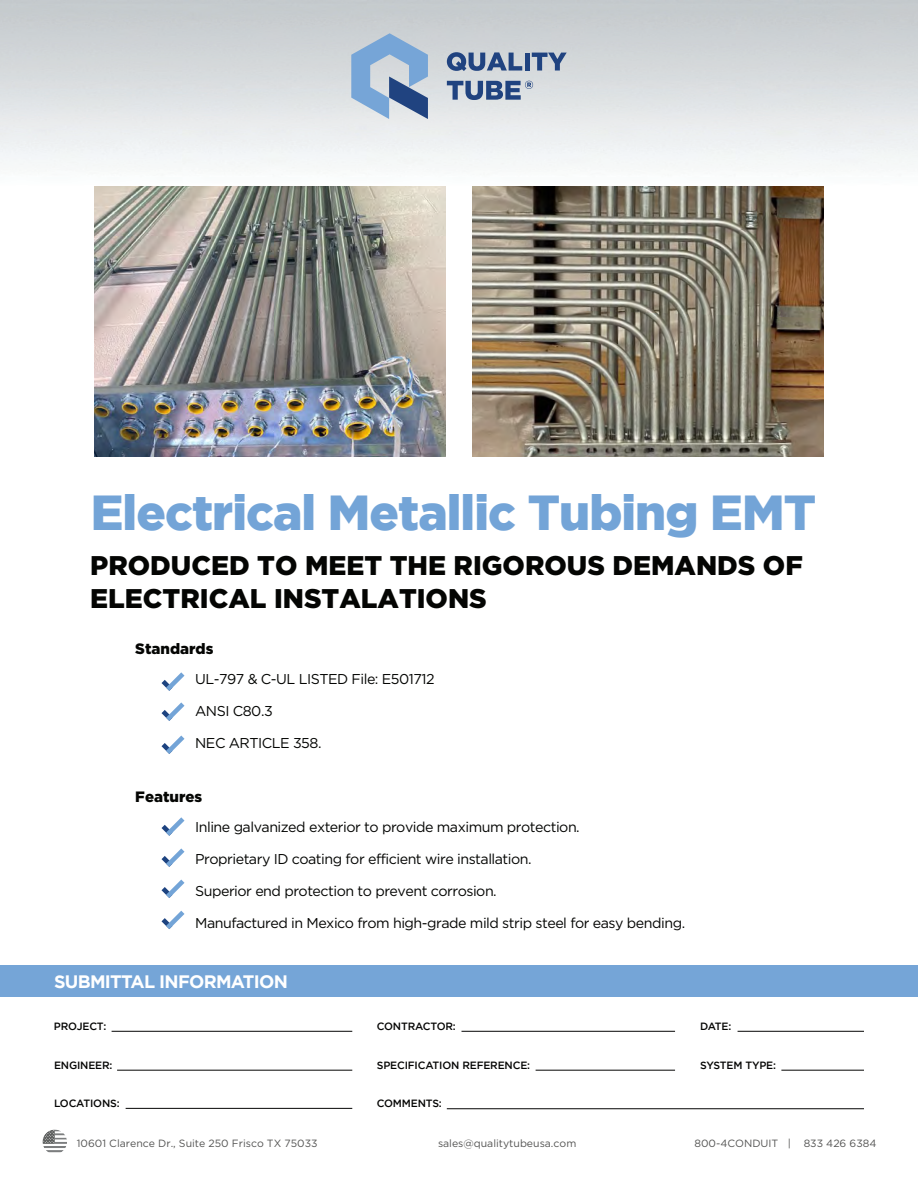
<style>
.page{position:relative;width:918px;height:1188px;background:#fff}
.page>*{position:absolute;margin:0;border:0;box-sizing:border-box;transform-origin:0 0}
.t1{font:900 49.05px "Gotham";letter-spacing:-.02em;color:#73a4d7}
.t2{font:900 27px/32.4px "Gotham";color:#040503}
.t3{font:700 18px "Gotham";letter-spacing:-.04em;color:#fff}
.t4{font:900 15px "Gotham";color:#040503}
.t5{font:14.25px "Gotham";letter-spacing:-.035em;color:#040503}
.t6{font:500 10.5px "Gotham";letter-spacing:-.015em;color:#050504}
.t7{font:10.5px "Gotham";color:#545453}
</style>
<div class="page">
<svg style="left:447px;top:52px;width:75px;height:19px"></svg>
<div style="left:525px;top:53px;width:5px;height:18px;background:#204380"></div>
<svg style="left:532px;top:53px;width:35px;height:18px"></svg>
<svg style="left:351px;top:33px;width:77px;height:86px;background:#97b1cf"></svg>
<svg style="left:447px;top:81px;width:86px;height:19px;background:#798dae"></svg>
<img style="left:94px;top:186px;width:351px;height:271px">
<img style="left:473px;top:186px;width:351px;height:271px">
<svg style="left:162px;top:672px;width:22px;height:19px"></svg>
<svg style="left:162px;top:702px;width:22px;height:19px"></svg>
<svg style="left:162px;top:736px;width:22px;height:18px"></svg>
<svg style="left:162px;top:817px;width:22px;height:19px"></svg>
<svg style="left:162px;top:848px;width:22px;height:19px"></svg>
<svg style="left:162px;top:880px;width:22px;height:18px"></svg>
<svg style="left:162px;top:911px;width:22px;height:18px"></svg>
<svg style="left:42px;top:1129px;width:25px;height:24px"></svg>
<hr style="left:112px;top:1031px;width:240px;height:1px;background:#050504">
<hr style="left:117px;top:1070px;width:235px;height:1px;background:#050504">
<hr style="left:126px;top:1108px;width:226px;height:1px;background:#050504">
<hr style="left:462px;top:1031px;width:213px;height:1px;background:#050504">
<hr style="left:536px;top:1070px;width:139px;height:1px;background:#050504">
<hr style="left:738px;top:1031px;width:126px;height:1px;background:#050504">
<hr style="left:781px;top:1070px;width:83px;height:1px;background:#050504">
<hr style="left:447px;top:1108px;width:417px;height:1px;background:#050504">
<div style="left:0;top:965px;width:918px;height:31px;background:#75a5d7"></div>
<h1 class="t1" style="left:91px;top:484px;width:727px">Electrical Metallic Tubing EMT</h1>
<h2 class="t2" style="left:90px;top:549px;width:714px">PRODUCED TO MEET THE RIGOROUS DEMANDS OF<br>ELECTRICAL INSTALATIONS</h2>
<p class="t4" style="left:135px;top:640px;width:80px">Standards</p>
<p class="t5" style="left:195px;top:671px;width:241px">UL-797 &amp; C-UL LISTED File: E501712</p>
<p class="t5" style="left:195px;top:703px;width:79px">ANSI C80.3</p>
<p class="t5" style="left:195px;top:735px;width:128px">NEC ARTICLE 358.</p>
<p class="t4" style="left:135px;top:788px;width:68px">Features</p>
<p class="t5" style="left:195px;top:819px;width:386px">Inline galvanized exterior to provide maximum protection.</p>
<p class="t5" style="left:195px;top:851px;width:338px">Proprietary ID coating for efficient wire installation.</p>
<p class="t5" style="left:195px;top:883px;width:303px">Superior end protection to prevent corrosion.</p>
<p class="t5" style="left:195px;top:915px;width:492px">Manufactured in Mexico from high-grade mild strip steel for easy bending.</p>
<p class="t3" style="left:54px;top:971px;width:235px">SUBMITTAL INFORMATION</p>
<p class="t6" style="left:54px;top:1020px;width:54px">PROJECT:</p>
<p class="t6" style="left:54px;top:1059px;width:60px">ENGINEER:</p>
<p class="t6" style="left:54px;top:1098px;width:67px">LOCATIONS:</p>
<p class="t6" style="left:377px;top:1020px;width:81px">CONTRACTOR:</p>
<p class="t6" style="left:377px;top:1059px;width:155px">SPECIFICATION REFERENCE:</p>
<p class="t6" style="left:377px;top:1098px;width:67px">COMMENTS:</p>
<p class="t6" style="left:700px;top:1020px;width:33px">DATE:</p>
<p class="t6" style="left:700px;top:1059px;width:77px">SYSTEM TYPE:</p>
<p class="t7" style="left:77px;top:1137px;width:242px">10601 Clarence Dr., Suite 250 Frisco TX 75033</p>
<p class="t7" style="left:438px;top:1137px;width:140px">sales@qualitytubeusa.com</p>
<p class="t7" style="left:694px;top:1137px;width:184px">800-4CONDUIT | 833 426 6384</p>
</div>
